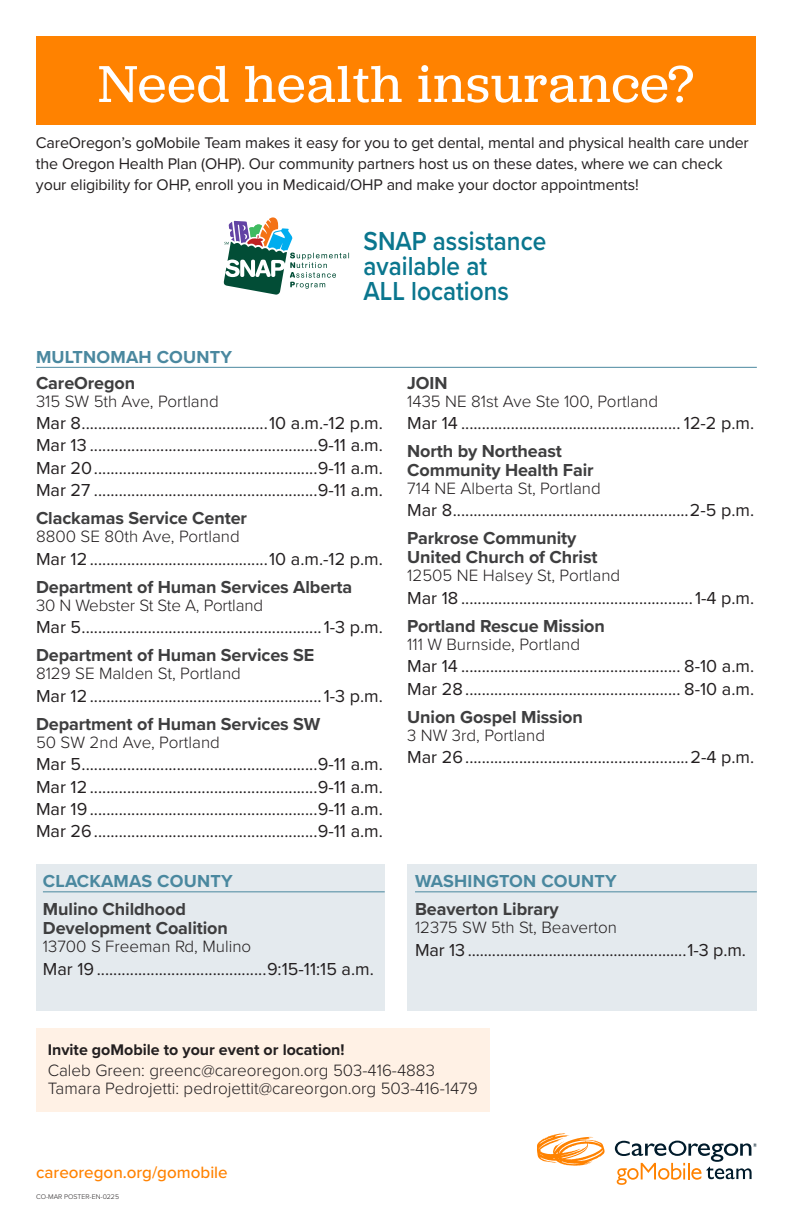
<style>
.page{position:relative;width:792px;height:1224px;background:#fff}
.page>*{position:absolute;margin:0;border:0;box-sizing:border-box;transform-origin:0 0}
.t1{font:54px "Jubilat";letter-spacing:.025em;color:#fff}
.small_address_with_s{font:600 27px/25px "Proxima Nova";color:#0a768e;scale:.9 1}
.dates{font:18px "Proxima Nova";color:#231f20}
.venue{font:700 18px/19px "Proxima Nova";letter-spacing:-.005em;color:#3e3e3f}
.dates-indent{font:18px "Proxima Nova";color:#231f20}
.county{font:700 18px "Proxima Nova";letter-spacing:.01em;color:#4a889f}
.small_address{font:300 17px "Proxima Nova";color:#231f20}
.small_address-2{font:500 17px "Proxima Nova";color:#ff8200}
.t2{font:16px/21px "Proxima Nova";letter-spacing:-.01em;color:#231f20}
.small_address-3{font:700 16px "Proxima Nova";color:#231f20}
.small_address-4{font:300 7px "Proxima Nova";color:#231f20}
</style>
<div class="page">
<div style="left:36px;top:36px;width:720px;height:88px;background:#ff8200"></div>
<div style="left:36px;top:864px;width:349px;height:147px;background:#e4eaee"></div>
<div style="left:407px;top:864px;width:350px;height:147px;background:#e4eaee"></div>
<div style="left:36px;top:1029px;width:454px;height:83px;background:#fff1e5"></div>
<hr style="left:36px;top:367px;width:721px;height:1px;background:#4a889f">
<svg style="left:537px;top:1133px;width:68px;height:33px"></svg>
<svg style="left:615px;top:1141px;width:142px;height:44px"></svg>
<svg style="left:224px;top:217px;width:125px;height:78px"></svg>
<hr style="left:43px;top:892px;width:342px;height:1px;background:#4a889f">
<hr style="left:415px;top:892px;width:342px;height:1px;background:#4a889f">
<p class="t1" style="left:98px;top:50px;width:597px">Need health insurance?</p>
<p class="t2" style="left:36px;top:131px;width:714px">CareOregon’s goMobile Team makes it easy for you to get dental, mental and physical health care under the Oregon Health Plan (OHP). Our community partners host us on these dates, where we can check your eligibility for OHP, enroll you in Medicaid/OHP and make your doctor appointments!</p>
<p class="county" style="left:36px;top:343px;width:198px">MULTNOMAH COUNTY</p>
<p class="small_address_with_s" style="left:364px;top:228px;width:205px">SNAP assistance available at<br>ALL locations</p>
<p class="venue" style="left:36px;top:373px;width:101px">CareOregon</p>
<p class="small_address" style="left:36px;top:388px;width:184px">315 SW 5th Ave, Portland</p>
<p class="dates" style="left:36px;top:410px;width:348px">Mar 8.............................................10 a.m.-12 p.m.</p>
<p class="dates" style="left:36px;top:432px;width:349px">Mar 13 .......................................................9-11 a.m.</p>
<p class="dates" style="left:36px;top:455px;width:349px">Mar 20......................................................9-11 a.m.</p>
<p class="dates" style="left:36px;top:477px;width:349px">Mar 27 ......................................................9-11 a.m.</p>
<p class="venue" style="left:36px;top:508px;width:213px">Clackamas Service Center</p>
<p class="small_address" style="left:36px;top:524px;width:205px">8800 SE 80th Ave, Portland</p>
<p class="dates" style="left:36px;top:545px;width:348px">Mar 12...........................................10 a.m.-12 p.m.</p>
<p class="venue" style="left:36px;top:577px;width:318px">Department of Human Services Alberta</p>
<p class="small_address" style="left:36px;top:592px;width:229px">30 N Webster St Ste A, Portland</p>
<p class="dates" style="left:36px;top:614px;width:349px">Mar 5..........................................................1-3 p.m.</p>
<p class="venue" style="left:36px;top:645px;width:280px">Department of Human Services SE</p>
<p class="small_address" style="left:36px;top:661px;width:206px">8129 SE Malden St, Portland</p>
<p class="dates" style="left:36px;top:682px;width:349px">Mar 12........................................................1-3 p.m.</p>
<p class="venue" style="left:36px;top:714px;width:286px">Department of Human Services SW</p>
<p class="small_address" style="left:36px;top:729px;width:185px">50 SW 2nd Ave, Portland</p>
<p class="dates" style="left:36px;top:751px;width:349px">Mar 5.........................................................9-11 a.m.</p>
<p class="dates" style="left:36px;top:773px;width:349px">Mar 12.......................................................9-11 a.m.</p>
<p class="dates" style="left:36px;top:796px;width:349px">Mar 19.......................................................9-11 a.m.</p>
<p class="dates" style="left:36px;top:818px;width:349px">Mar 26......................................................9-11 a.m.</p>
<p class="county" style="left:43px;top:868px;width:191px">CLACKAMAS COUNTY</p>
<p class="venue" style="left:43px;top:899px;width:187px">Mulino Childhood<br>Development Coalition</p>
<p class="small_address" style="left:43px;top:934px;width:210px">13700 S Freeman Rd, Mulino</p>
<p class="dates-indent" style="left:43px;top:955px;width:333px">Mar 19.........................................9:15-11:15 a.m.</p>
<p class="venue" style="left:407px;top:373px;width:42px">JOIN</p>
<p class="small_address" style="left:407px;top:388px;width:252px">1435 NE 81st Ave Ste 100, Portland</p>
<p class="dates" style="left:407px;top:410px;width:349px">Mar 14 ..................................................... 12-2 p.m.</p>
<p class="venue" style="left:407px;top:441px;width:188px">North by Northeast<br>Community Health Fair</p>
<p class="small_address" style="left:407px;top:476px;width:195px">714 NE Alberta St, Portland</p>
<p class="dates" style="left:407px;top:497px;width:349px">Mar 8.........................................................2-5 p.m.</p>
<p class="venue" style="left:407px;top:529px;width:192px">Parkrose Community<br>United Church of Christ</p>
<p class="small_address" style="left:407px;top:563px;width:215px">12505 NE Halsey St, Portland</p>
<p class="dates" style="left:407px;top:585px;width:349px">Mar 18 ........................................................1-4 p.m.</p>
<p class="venue" style="left:407px;top:616px;width:199px">Portland Rescue Mission</p>
<p class="small_address" style="left:407px;top:632px;width:174px">111 W Burnside, Portland</p>
<p class="dates" style="left:407px;top:653px;width:349px">Mar 14 ..................................................... 8-10 a.m.</p>
<p class="dates" style="left:407px;top:675px;width:349px">Mar 28.................................................... 8-10 a.m.</p>
<p class="venue" style="left:407px;top:707px;width:177px">Union Gospel Mission</p>
<p class="small_address" style="left:407px;top:722px;width:139px">3 NW 3rd, Portland</p>
<p class="dates" style="left:407px;top:744px;width:349px">Mar 26......................................................2-4 p.m.</p>
<p class="county" style="left:415px;top:868px;width:203px">WASHINGTON COUNTY</p>
<p class="venue" style="left:415px;top:899px;width:145px">Beaverton Library</p>
<p class="small_address" style="left:415px;top:915px;width:204px">12375 SW 5th St, Beaverton</p>
<p class="dates-indent" style="left:415px;top:936px;width:333px">Mar 13......................................................1-3 p.m.</p>
<p class="small_address-3" style="left:48px;top:1037px;width:298px">Invite goMobile to your event or location!</p>
<p class="small_address" style="left:48px;top:1057px;width:389px">Caleb Green: greenc@careoregon.org 503-416-4883</p>
<p class="small_address" style="left:48px;top:1075px;width:431px">Tamara Pedrojetti: pedrojettit@careorgon.org 503-416-1479</p>
<p class="small_address-2" style="left:36px;top:1160px;width:193px">careoregon.org/gomobile</p>
<p class="small_address-4" style="left:36px;top:1192px;width:85px">CO-MAR POSTER-EN-0225</p>
</div>
